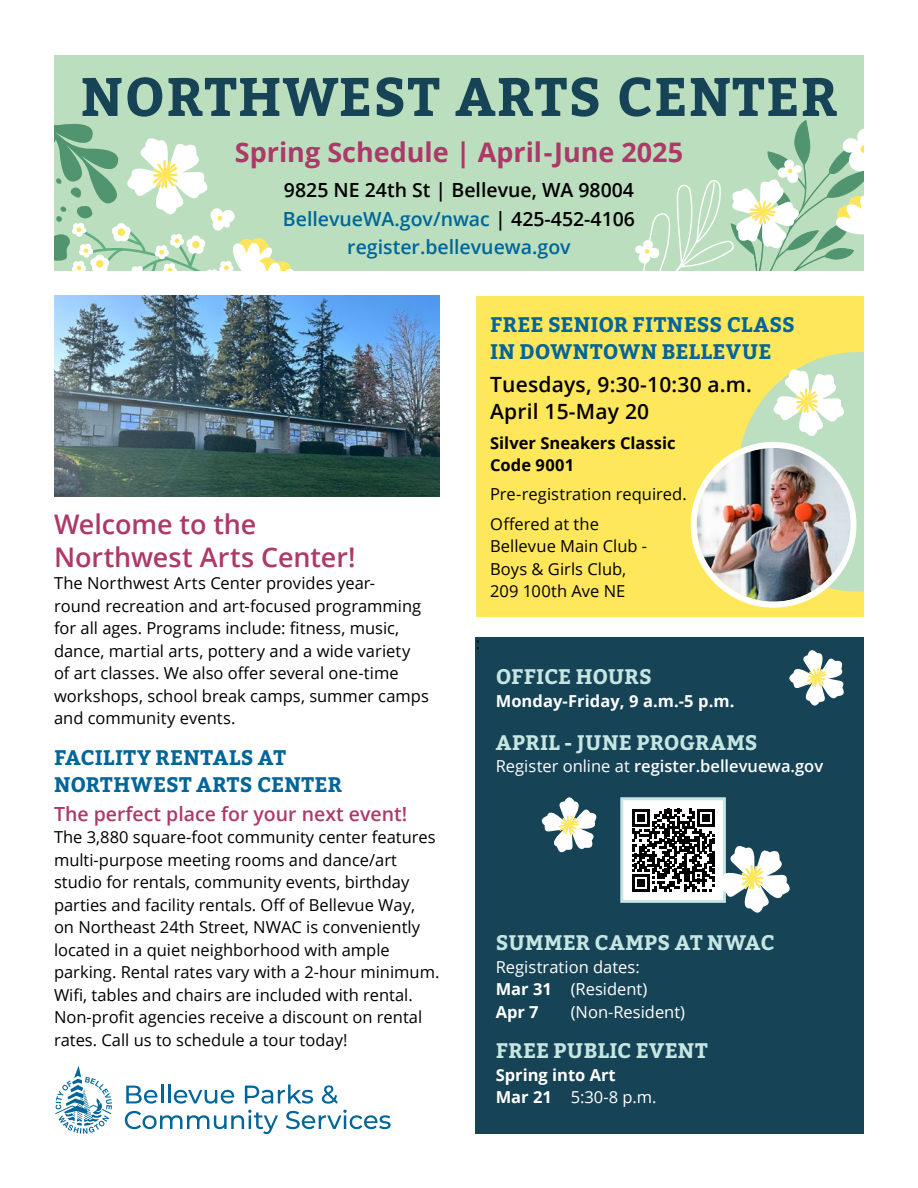
<style>
.page{position:relative;width:918px;height:1188px;background:#fff}
.page>*{position:absolute;margin:0;border:0;box-sizing:border-box;transform-origin:0 0}
.NBCC_header{font:700 54px "Bitter";letter-spacing:.025em;color:#164356}
.Program_headers{font:600 27px/33px "Open Sans";letter-spacing:-.005em;color:#ad3969}
.date_on_top{font:700 27px "Open Sans";color:#ad3969}
.large_headers_without_extra_space_above{font:700 21px "Bitter";letter-spacing:.015em;color:#c5e6e2}
.large_headers_without_extra_space_above-2{font:700 21px/27px "Bitter";letter-spacing:.01em;color:#00659b}
.location_and_contact_onfo{font:600 21px "Open Sans";letter-spacing:.01em;color:#000}
.large_headers_without_extra_space_above-3{font:700 21px/27px "Bitter";letter-spacing:.015em;color:#006598}
.address_top{font:600 19.5px/28.5px "Open Sans";color:#006598;text-align:center}
.callout_header{font:600 19.5px "Open Sans";color:#ad3969}
.address_top-2{font:600 19.5px "Open Sans";color:#000}
.class_description{font:16.5px/22.5px "Open Sans";color:#000}
.class_description-2{font:16.5px "Open Sans";color:#fff}
.class_description-3{font:700 16.5px "Open Sans";color:#fff}
.class_description-4{font:600 16.5px "Open Sans";color:#fff}
.class_description-5{font:700 16.5px/22.5px "Open Sans";letter-spacing:.005em;color:#000}
.schedule_text{font:15.75px "Open Sans";color:#000}
.s1{color:#000}
.s2{font-weight:400}
.s3{font-weight:700}
</style>
<div class="page">
<div style="left:477px;top:296px;width:387px;height:321px;background:#ffe75b"></div>
<img style="left:54px;top:296px;width:386px;height:200px">
<div style="left:54px;top:55px;width:810px;height:216px;background:#bbdfbe"></div>
<svg style="left:54px;top:123px;width:240px;height:148px"></svg>
<svg style="left:635px;top:120px;width:229px;height:151px"></svg>
<div style="left:476px;top:637px;width:388px;height:497px;background:#164356"></div>
<svg style="left:126px;top:1085px;width:108px;height:19px"></svg>
<svg style="left:245px;top:1085px;width:68px;height:19px"></svg>
<svg style="left:322px;top:1085px;width:16px;height:19px"></svg>
<svg style="left:125px;top:1110px;width:153px;height:24px"></svg>
<svg style="left:286px;top:1110px;width:105px;height:19px"></svg>
<svg style="left:55px;top:1066px;width:57px;height:68px"></svg>
<svg style="left:789px;top:650px;width:55px;height:56px"></svg>
<div style="left:622px;top:799px;width:102px;height:102px;background:#fff"></div>
<div style="left:620px;top:797px;width:106px;height:106px;border:3px solid #c5e6e2"></div>
<svg style="left:632px;top:809px;width:158px;height:104px"></svg>
<svg style="left:541px;top:797px;width:56px;height:56px"></svg>
<img style="left:697px;top:448px;width:153px;height:154px;border-radius:77px">
<div style="left:691px;top:442px;width:165px;height:166px;border:6px solid #fff;border-radius:50%"></div>
<img style="left:738px;top:352px;width:126px;height:240px">
<p class="NBCC_header" style="left:81px;top:62px;width:758px">NORTHWEST ARTS CENTER</p>
<p class="date_on_top" style="left:235px;top:133px;width:450px">Spring Schedule | April-June 2025</p>
<p class="address_top-2" style="left:284px;top:177px;width:352px">9825 NE 24th St | Bellevue, WA 98004</p>
<p class="address_top" style="left:283px;top:204px;width:354px">BellevueWA.gov/nwac <span class="s1">| 425-452-4106 </span>register.bellevuewa.gov</p>
<h3 class="Program_headers" style="left:54px;top:507px;width:303px">Welcome to the<br>Northwest Arts Center!</h3>
<p class="class_description" style="left:54px;top:571px;width:376px">The Northwest Arts Center provides year-<br>round recreation and art-focused programming for all ages. Programs include: fitness, music, dance, martial arts, pottery and a wide variety of art classes. We also offer several one-time workshops, school break camps, summer camps and community events.</p>
<h2 class="large_headers_without_extra_space_above-3" style="left:54px;top:744px;width:289px">FACILITY RENTALS AT<br>NORTHWEST ARTS CENTER</h2>
<h4 class="callout_header" style="left:54px;top:800px;width:355px">The perfect place for your next event!</h4>
<p class="class_description" style="left:54px;top:826px;width:387px">The 3,880 square-foot community center features multi-purpose meeting rooms and dance/art studio for rentals, community events, birthday parties and facility rentals. Off of Bellevue Way,<br>on Northeast 24th Street, NWAC is conveniently located in a quiet neighborhood with ample parking. Rental rates vary with a 2-hour minimum.<br>Wifi, tables and chairs are included with rental.<br>Non-profit agencies receive a discount on rental rates. Call us to schedule a tour today!</p>
<h2 class="large_headers_without_extra_space_above-2" style="left:490px;top:311px;width:306px">FREE SENIOR FITNESS CLASS<br>IN DOWNTOWN BELLEVUE</h2>
<p class="location_and_contact_onfo" style="left:490px;top:370px;width:263px">Tuesdays, 9:30-10:30 a.m.</p>
<p class="location_and_contact_onfo" style="left:490px;top:397px;width:161px">April 15-May 20</p>
<p class="class_description-5" style="left:490px;top:431px;width:187px">Silver Sneakers Classic<br>Code 9001</p>
<p class="class_description" style="left:490px;top:483px;width:198px">Pre-registration required.</p>
<p class="class_description" style="left:490px;top:512px;width:159px">Offered at the<br>Bellevue Main Club -<br>Boys &amp; Girls Club,<br>209 100th Ave NE</p>
<p class="schedule_text" style="left:476px;top:633px;width:6px">:</p>
<h2 class="large_headers_without_extra_space_above" style="left:496px;top:663px;width:157px">OFFICE HOURS</h2>
<p class="class_description-3" style="left:496px;top:689px;width:240px">Monday-Friday, 9 a.m.-5 p.m.</p>
<h2 class="large_headers_without_extra_space_above" style="left:496px;top:729px;width:263px">APRIL - JUNE PROGRAMS</h2>
<p class="class_description-4" style="left:496px;top:755px;width:329px"><span class="s2">Register online at</span> register.bellevuewa.gov</p>
<h2 class="large_headers_without_extra_space_above" style="left:496px;top:929px;width:280px">SUMMER CAMPS AT NWAC</h2>
<p class="class_description-2" style="left:496px;top:956px;width:146px">Registration dates:</p>
<p class="class_description-2" style="left:496px;top:978px;width:153px"><span class="s3">Mar 31</span> (Resident)</p>
<p class="class_description-3" style="left:496px;top:1000px;width:45px">Apr 7</p>
<p class="class_description-2" style="left:571px;top:1001px;width:116px">(Non-Resident)</p>
<h2 class="large_headers_without_extra_space_above" style="left:496px;top:1037px;width:213px">FREE PUBLIC EVENT</h2>
<p class="class_description-3" style="left:496px;top:1063px;width:122px">Spring into Art</p>
<p class="class_description-2" style="left:496px;top:1086px;width:162px"><span class="s3">Mar 21</span> 5:30-8 p.m.</p>
</div>
